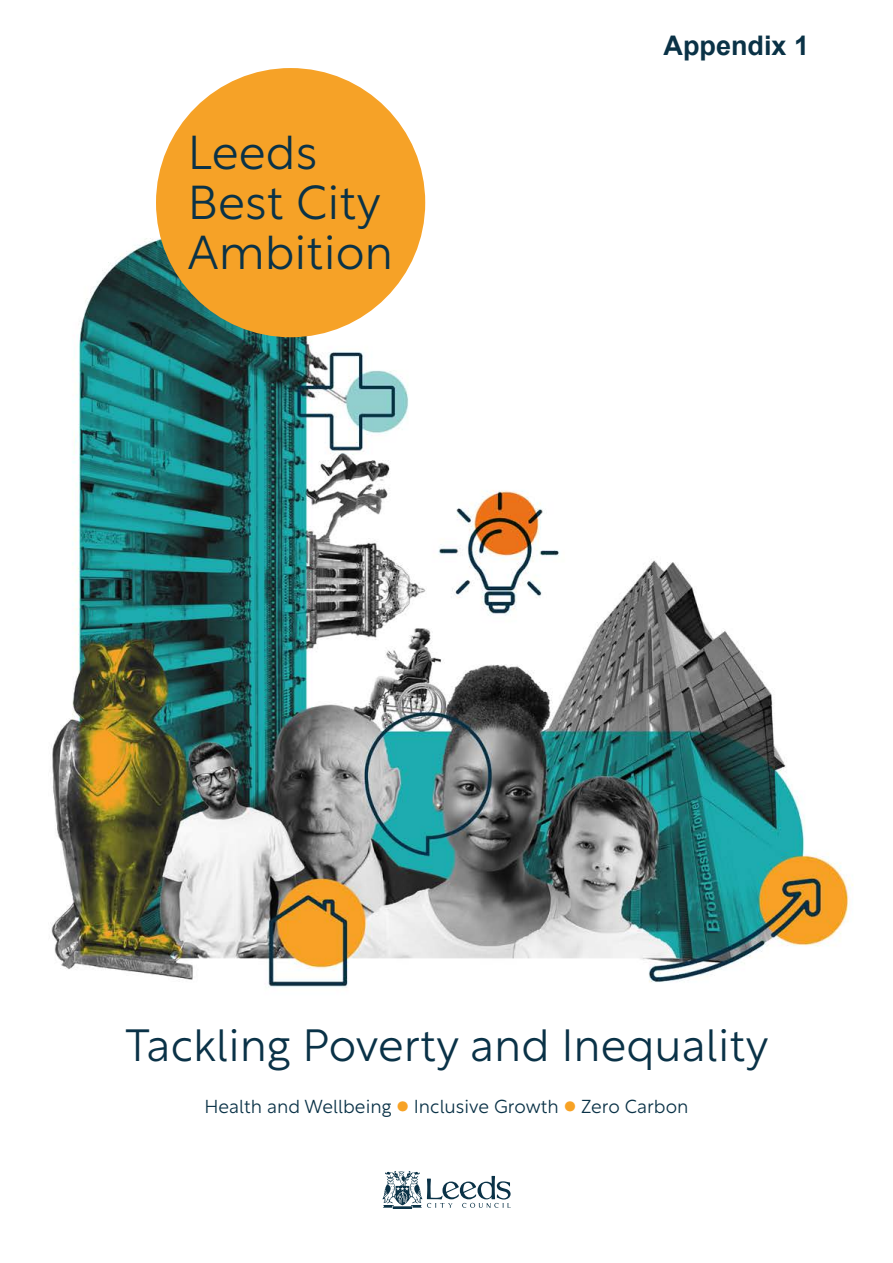
<style>
.page{position:relative;width:893px;height:1263px;background:#fff}
.page>*{position:absolute;margin:0;border:0;box-sizing:border-box;transform-origin:0 0}
.t1{font:300 47.4px/49.8px "Rustica";color:#0a3247}
.t2{font:300 45px "Rustica";color:#0a3247}
.t3{font:700 27px "Arial";color:#0a3246}
.t4{font:300 18.75px "Rustica";color:#0a3247}
.s1{color:#f7a225}
</style>
<div class="page">
<img style="left:51px;top:68px;width:802px;height:920px">
<div style="left:156px;top:68px;width:269px;height:269px;background:#f6a227;border-radius:50%"></div>
<svg style="left:382px;top:1171px;width:129px;height:38px"></svg>
<p class="t1" style="left:188px;top:122px;width:207px">Leeds<br>Best City<br>Ambition</p>
<h3 class="t3" style="left:663px;top:26px;width:147px">Appendix 1</h3>
<p class="t2" style="left:125px;top:1006px;width:645px">Tackling Poverty and Inequality</p>
<p class="t4" style="left:205px;top:1090px;width:485px">Health and Wellbeing <span class="s1">●</span> Inclusive Growth <span class="s1">●</span> Zero Carbon</p>
</div>
